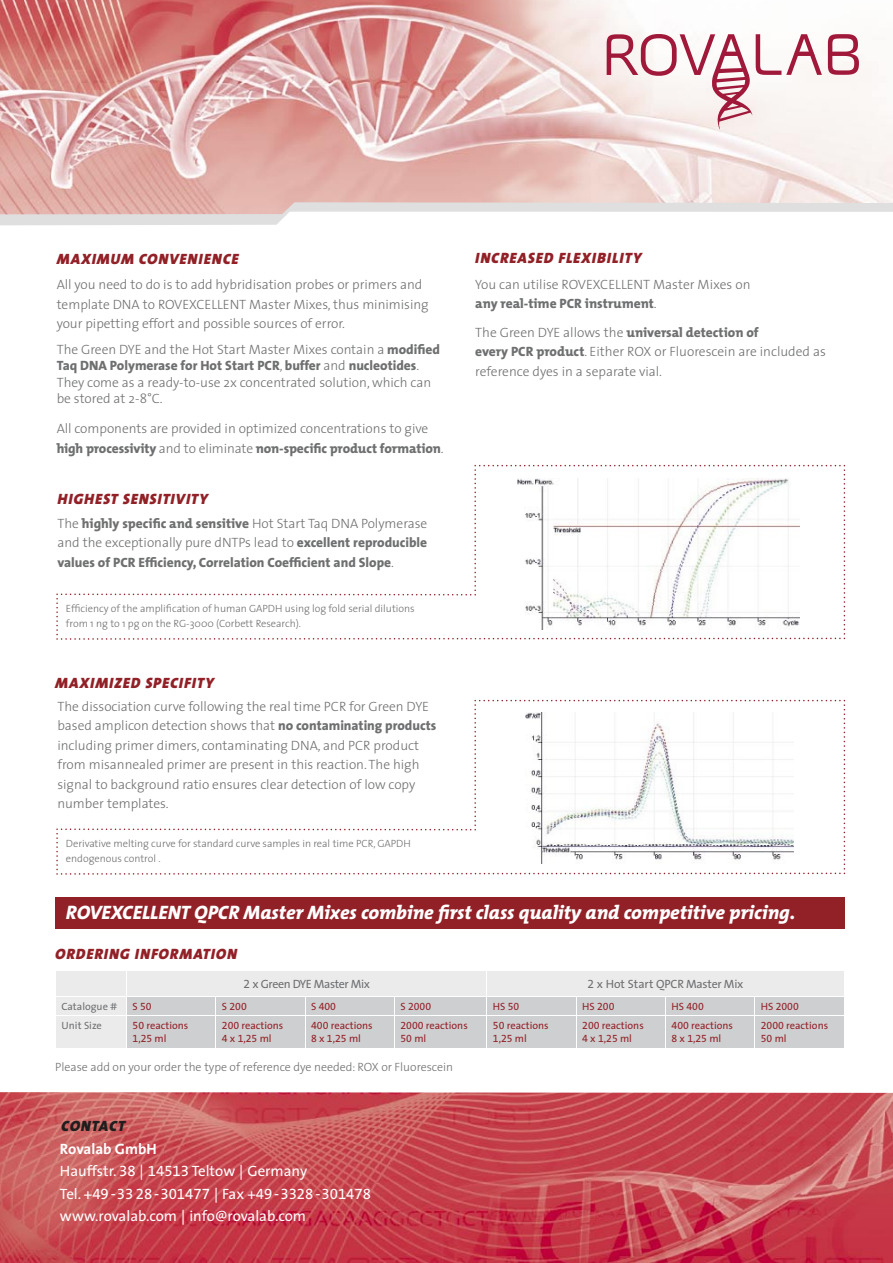
<style>
.page{position:relative;width:893px;height:1263px;background:#fff}
.page>*{position:absolute;margin:0;border:0;box-sizing:border-box;transform-origin:0 0}
.t1{font:italic 800 19.5px "The Mix";color:#fff}
.t2{font:italic 15px "The Sans Black Caps";letter-spacing:.06em;color:#922027}
.t3{font:15px/22.5px "The Sans";color:#fff}
.t4{font:15px "The Sans Expert";color:#fff}
.t5{font:italic 15px "The Sans Black Caps";letter-spacing:.045em;color:#1f1e1d}
.t6{font:300 13.5px/19.5px "The Sans";color:#6e6f70}
.t7{font:800 13.5px/19.5px "The Sans";color:#6e6f70;text-align:justify}
.t8{font:800 13.5px "The Mix";letter-spacing:-.01em;color:#6e6f70}
.t9{font:300 12px "The Sans";color:#6e6f70}
.t10{font:12px "The Sans";letter-spacing:-.02em;color:#6e6f70}
.t11{font:300 10.5px/15px "The Sans";color:#6e6f70}
.t12{font:10.5px "The Sans";color:#922027}
.t13{font:10.5px "The Sans Expert";color:#922027}
.t14{font:10.5px "The Sans";color:#6e6f70}
.s1{font-weight:800}
.s2{font-family:"The Sans";font-weight:300}
.s3{font-weight:300}
.s4{font-family:"The Mix"}
.s5{font-family:"The Mix";font-weight:800}
.s6{font-family:"The Sans Expert"}
.s7{font-family:"The Sans"}
.s8{font-weight:700}
</style>
<div class="page">
<svg style="left:0;top:214px;width:287px;height:11px;background:#dfdedf"></svg>
<img style="left:0;top:0;width:893px;height:214px">
<img style="left:0;top:1092px;width:893px;height:171px">
<svg style="left:828px;top:34px;width:31px;height:41px"></svg>
<svg style="left:607px;top:34px;width:215px;height:96px"></svg>
<div style="left:55px;top:897px;width:790px;height:31px;background:#922027"></div>
<svg style="left:56px;top:465px;width:789px;height:175px"></svg>
<img style="left:517px;top:479px;width:282px;height:150px">
<svg style="left:56px;top:700px;width:789px;height:175px"></svg>
<img style="left:525px;top:713px;width:269px;height:150px">
<div style="left:56px;top:971px;width:70px;height:77px;background:#ebebec"></div>
<hr style="left:55px;top:996px;width:72px;height:1px;background:#fff">
<hr style="left:55px;top:1015px;width:72px;height:1px;background:#fff">
<svg style="left:127px;top:971px;width:717px;height:77px;background:#d8d9da"></svg>
<hr style="left:576px;top:1016px;width:1px;height:32px;background:#fff">
<hr style="left:665px;top:1016px;width:1px;height:32px;background:#fff">
<hr style="left:754px;top:1016px;width:1px;height:32px;background:#fff">
<hr style="left:127px;top:1015px;width:89px;height:1px;background:#fff">
<hr style="left:216px;top:1015px;width:89px;height:1px;background:#fff">
<hr style="left:305px;top:1015px;width:89px;height:1px;background:#fff">
<hr style="left:394px;top:1015px;width:93px;height:1px;background:#fff">
<hr style="left:487px;top:1015px;width:89px;height:1px;background:#fff">
<hr style="left:576px;top:1015px;width:89px;height:1px;background:#fff">
<hr style="left:665px;top:1015px;width:90px;height:1px;background:#fff">
<hr style="left:755px;top:1015px;width:89px;height:1px;background:#fff">
<p class="t2" style="left:57px;top:246px;width:183px">MAXIMUM CONVENIENCE</p>
<p class="t6" style="left:57px;top:274px;width:374px">All you need to do is to add hybridisation probes or primers and template DNA to ROVEXCELLENT Master Mixes, thus minimising your pipetting effort and possible sources of error.</p>
<p class="t6" style="left:57px;top:340px;width:385px;line-height:16.5px">The Green DYE and the Hot Start Master Mixes contain a <span class="s1">modified Taq DNA Polymerase for Hot Start PCR</span>, <span class="s1">buffer</span> and <span class="s1">nucleotides</span>.<br>They come as a ready-to-use 2x concentrated solution, which can be stored at 2-8°C.</p>
<p class="t6" style="left:57px;top:418px;width:373px">All components are provided in optimized concentrations to give</p>
<p class="t8" style="left:57px;top:437px;width:388px">high processivity <span class="s2">and to eliminate</span> non-specific product formation<span class="s2">.</span></p>
<p class="t2" style="left:57px;top:486px;width:152px">HIGHEST SENSITIVITY</p>
<p class="t7" style="left:57px;top:513px;width:371px"><span class="s3">The</span> <span class="s4">highly specific and sensitive</span> <span class="s3">Hot Start Taq DNA Polymerase and the exceptionally pure dNTPs lead to</span> excellent reproducible values of PCR Efficiency, Correlation Coefficient and Slope<span class="s3">.</span></p>
<p class="t11" style="left:66px;top:600px;width:350px">Efficiency of the amplification of human GAPDH using log fold serial dilutions from 1 ng to 1 pg on the RG-3000 (Corbett Research).</p>
<p class="t2" style="left:55px;top:670px;width:160px">MAXIMIZED SPECIFITY</p>
<p class="t6" style="left:57px;top:696px;width:381px">The dissociation curve following the real time PCR for Green DYE based amplicon detection shows that <span class="s1">no contaminating products </span>including primer dimers, contaminating DNA, and PCR product from misannealed primer are present in this reaction. The high signal to background ratio ensures clear detection of low copy number templates.</p>
<p class="t11" style="left:66px;top:836px;width:346px">Derivative melting curve for standard curve samples in real time PCR, GAPDH endogenous control .</p>
<p class="t2" style="left:475px;top:245px;width:168px">INCREASED FLEXIBILITY</p>
<p class="t6" style="left:475px;top:274px;width:277px">You can utilise ROVEXCELLENT Master Mixes on</p>
<p class="t8" style="left:475px;top:292px;width:183px">any real-time PCR instrument<span class="s2">.</span></p>
<p class="t6" style="left:475px;top:322px;width:352px">The Green DYE allows the <span class="s5">universal detection of<br>every PCR product</span>. Either ROX or Fluorescein are included as reference dyes in a separate vial.</p>
<h1 class="t1" style="left:66px;top:896px;width:731px">ROVEXCELLENT QPCR Master Mixes combine first class quality and competitive pricing.</h1>
<p class="t2" style="left:55px;top:941px;width:183px">ORDERING INFORMATION</p>
<p class="t10" style="left:243px;top:974px;width:128px"><span class="s6">2</span> x Green DYE Master Mix</p>
<p class="t10" style="left:588px;top:974px;width:157px"><span class="s6">2</span> x Hot Start QPCR Master Mix</p>
<p class="t14" style="left:62px;top:997px;width:57px">Catalogue #</p>
<p class="t13" style="left:133px;top:997px;width:21px"><span class="s7">S</span>50</p>
<p class="t13" style="left:222px;top:997px;width:26px"><span class="s7">S</span> 200</p>
<p class="t13" style="left:311px;top:997px;width:26px"><span class="s7">S</span> 400</p>
<p class="t13" style="left:400px;top:997px;width:32px"><span class="s7">S</span> 2000</p>
<p class="t12" style="left:493px;top:997px;width:28px">HS <span class="s6">50</span></p>
<p class="t13" style="left:582px;top:997px;width:34px"><span class="s7">HS</span> 200</p>
<p class="t13" style="left:671px;top:997px;width:34px"><span class="s7">HS</span> 400</p>
<p class="t13" style="left:761px;top:997px;width:39px"><span class="s7">HS</span> 2000</p>
<p class="t14" style="left:62px;top:1017px;width:42px">Unit Size</p>
<p class="t12" style="left:133px;top:1017px;width:57px"><span class="s6">50</span> reactions</p>
<p class="t13" style="left:133px;top:1030px;width:35px">1,25 <span class="s7">ml</span></p>
<p class="t12" style="left:222px;top:1017px;width:63px"><span class="s6">200</span> reactions</p>
<p class="t13" style="left:222px;top:1030px;width:51px">4 <span class="s7">x</span> 1,25 <span class="s7">ml</span></p>
<p class="t12" style="left:311px;top:1017px;width:63px"><span class="s6">400</span> reactions</p>
<p class="t13" style="left:311px;top:1030px;width:51px">8 <span class="s7">x</span> 1,25 <span class="s7">ml</span></p>
<p class="t12" style="left:400px;top:1017px;width:69px"><span class="s6">2000</span> reactions</p>
<p class="t13" style="left:400px;top:1030px;width:27px">50 <span class="s7">ml</span></p>
<p class="t12" style="left:493px;top:1017px;width:57px"><span class="s6">50</span> reactions</p>
<p class="t13" style="left:493px;top:1030px;width:35px">1,25 <span class="s7">ml</span></p>
<p class="t12" style="left:582px;top:1017px;width:63px"><span class="s6">200</span> reactions</p>
<p class="t13" style="left:582px;top:1030px;width:51px">4 <span class="s7">x</span> 1,25 <span class="s7">ml</span></p>
<p class="t12" style="left:671px;top:1017px;width:63px"><span class="s6">400</span> reactions</p>
<p class="t13" style="left:671px;top:1030px;width:51px">8 <span class="s7">x</span> 1,25 <span class="s7">ml</span></p>
<p class="t12" style="left:761px;top:1017px;width:69px"><span class="s6">2000</span> reactions</p>
<p class="t13" style="left:761px;top:1030px;width:27px">50 <span class="s7">ml</span></p>
<p class="t9" style="left:55px;top:1056px;width:399px">Please add on your order the type of reference dye needed: ROX or Fluorescein</p>
<p class="t5" style="left:61px;top:1113px;width:65px">CONTACT</p>
<p class="t3" style="left:60px;top:1137px;width:249px"><span class="s8">Rovalab GmbH<br></span>Hauffstr. <span class="s6">38</span> | <span class="s6">14513</span> Teltow | Germany</p>
<p class="t4" style="left:60px;top:1181px;width:313px"><span class="s7">Tel. +</span>49 –33 28 –301477 <span class="s7">| Fax +</span>49 –3328 –301478</p>
<p class="t3" style="left:60px;top:1204px;width:248px">www.rovalab.com | info@rovalab.com</p>
</div>
